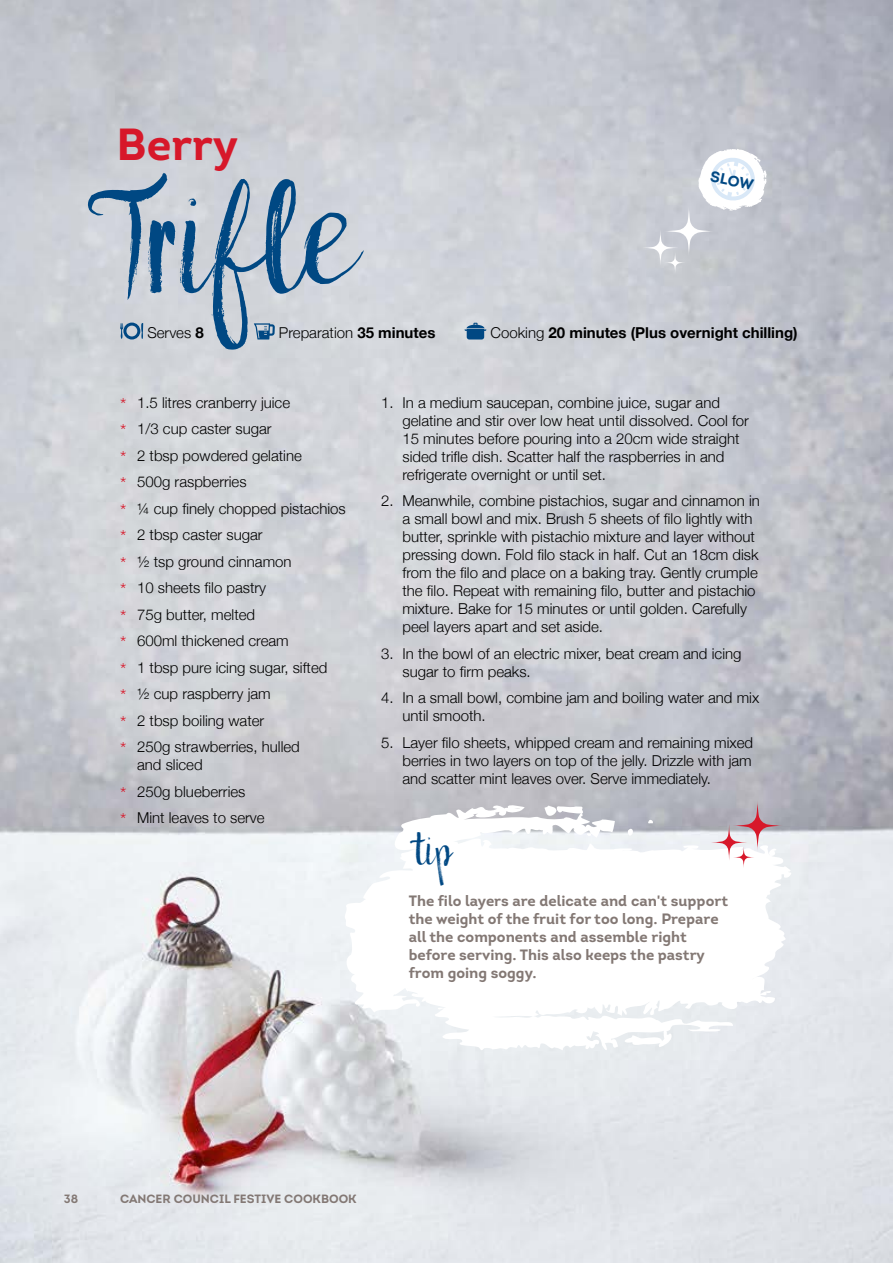
<style>
.page{position:relative;width:893px;height:1263px;background:#fff}
.page>*{position:absolute;margin:0;border:0;box-sizing:border-box;transform-origin:0 0}
.t1{font:147.45px "Malina";color:#004883}
.t2{font:700 45px "Intro";color:#d7182a}
.t3{font:300 15px/26.5px "Helvetica Neue";color:#000}
.t4{font:700 15px/18px "Intro";color:#837874}
.t5{font:700 15px "Helvetica Neue";color:#000}
.t6{font:700 15px "Intro";color:#004883}
.t7{font:700 12px "Intro";color:#837874}
.s1{font-weight:700}
.s2{font-weight:300}
.s3{font-size:18px;color:#d7182a}
</style>
<div class="page">
<img style="left:0;top:0;width:893px;height:1263px">
<svg style="left:120px;top:323px;width:23px;height:17px"></svg>
<svg style="left:254px;top:323px;width:21px;height:16px"></svg>
<svg style="left:464px;top:323px;width:22px;height:16px"></svg>
<svg style="left:642px;top:148px;width:125px;height:125px"></svg>
<svg style="left:342px;top:803px;width:451px;height:250px"></svg>
<svg style="left:543px;top:804px;width:42px;height:14px"></svg>
<svg style="left:627px;top:826px;width:8px;height:11px"></svg>
<svg style="left:648px;top:816px;width:7px;height:8px"></svg>
<svg style="left:711px;top:801px;width:71px;height:67px"></svg>
<svg style="left:409px;top:831px;width:47px;height:54px"></svg>
<h2 class="t2" style="left:116px;top:115px;width:123px">Berry</h2>
<p class="t6" style="left:713px;top:167px;width:38px;rotate:12deg">SLOW</p>
<h1 class="t1" style="left:85px;top:158px;width:270px;rotate:-3deg">Trifle</h1>
<p class="t3" style="left:147px;top:319px;width:58px">Serves <span class="s1">8</span></p>
<p class="t3" style="left:279px;top:319px;width:158px">Preparation <span class="s1">35 minutes</span></p>
<p class="t5" style="left:490px;top:321px;width:309px"><span class="s2">Cooking</span> 20 minutes (Plus overnight chilling)</p>
<p class="t3" style="left:120px;top:388px;width:227px"><span class="s3">*</span> 1.5 litres cranberry juice<br><span class="s3">*</span> 1/3 cup caster sugar<br><span class="s3">*</span> 2 tbsp powdered gelatine<br><span class="s3">*</span> 500g raspberries<br><span class="s3">*</span> ¼ cup finely chopped pistachios <span class="s3">*</span> 2 tbsp caster sugar<br><span class="s3">*</span> ½ tsp ground cinnamon<br><span class="s3">*</span> 10 sheets filo pastry<br><span class="s3">*</span> 75g butter, melted<br><span class="s3">*</span> 600ml thickened cream<br><span class="s3">*</span> 1 tbsp pure icing sugar, sifted<br><span class="s3">*</span> ½ cup raspberry jam<br><span class="s3">*</span> 2 tbsp boiling water<br><span class="s3">*</span> 250g strawberries, hulled</p>
<p class="t3" style="left:120px;top:751px;width:146px;text-indent:17px">and sliced<br><span class="s3">*</span> 250g blueberries<br><span class="s3">*</span> Mint leaves to serve</p>
<p class="t3" style="left:402px;top:393px;width:348px;line-height:18px;text-indent:-21px">1. In a medium saucepan, combine juice, sugar and gelatine and stir over low heat until dissolved. Cool for 15 minutes before pouring into a 20cm wide straight sided trifle dish. Scatter half the raspberries in and refrigerate overnight or until set.</p>
<p class="t3" style="left:402px;top:491px;width:359px;line-height:18px;text-indent:-21px">2. Meanwhile, combine pistachios, sugar and cinnamon in a small bowl and mix. Brush 5 sheets of filo lightly with butter, sprinkle with pistachio mixture and layer without pressing down. Fold filo stack in half. Cut an 18cm disk from the filo and place on a baking tray. Gently crumple the filo. Repeat with remaining filo, butter and pistachio mixture. Bake for 15 minutes or until golden. Carefully peel layers apart and set aside.</p>
<p class="t3" style="left:402px;top:644px;width:341px;line-height:18px;text-indent:-21px">3. In the bowl of an electric mixer, beat cream and icing sugar to firm peaks.</p>
<p class="t3" style="left:402px;top:688px;width:358px;line-height:18px;text-indent:-21px">4. In a small bowl, combine jam and boiling water and mix until smooth.</p>
<p class="t3" style="left:402px;top:733px;width:352px;line-height:18px;text-align:justify;text-indent:-21px">5. Layer filo sheets, whipped cream and remaining mixed berries in two layers on top of the jelly. Drizzle with jam and scatter mint leaves over. Serve immediately.</p>
<p class="t4" style="left:409px;top:892px;width:321px">The filo layers are delicate and can't support the weight of the fruit for too long. Prepare all the components and assemble right before serving. This also keeps the pastry from going soggy.</p>
<p class="t7" style="left:64px;top:1191px;width:16px">38</p>
<p class="t7" style="left:120px;top:1191px;width:238px">CANCER COUNCIL FESTIVE COOKBOOK</p>
</div>
